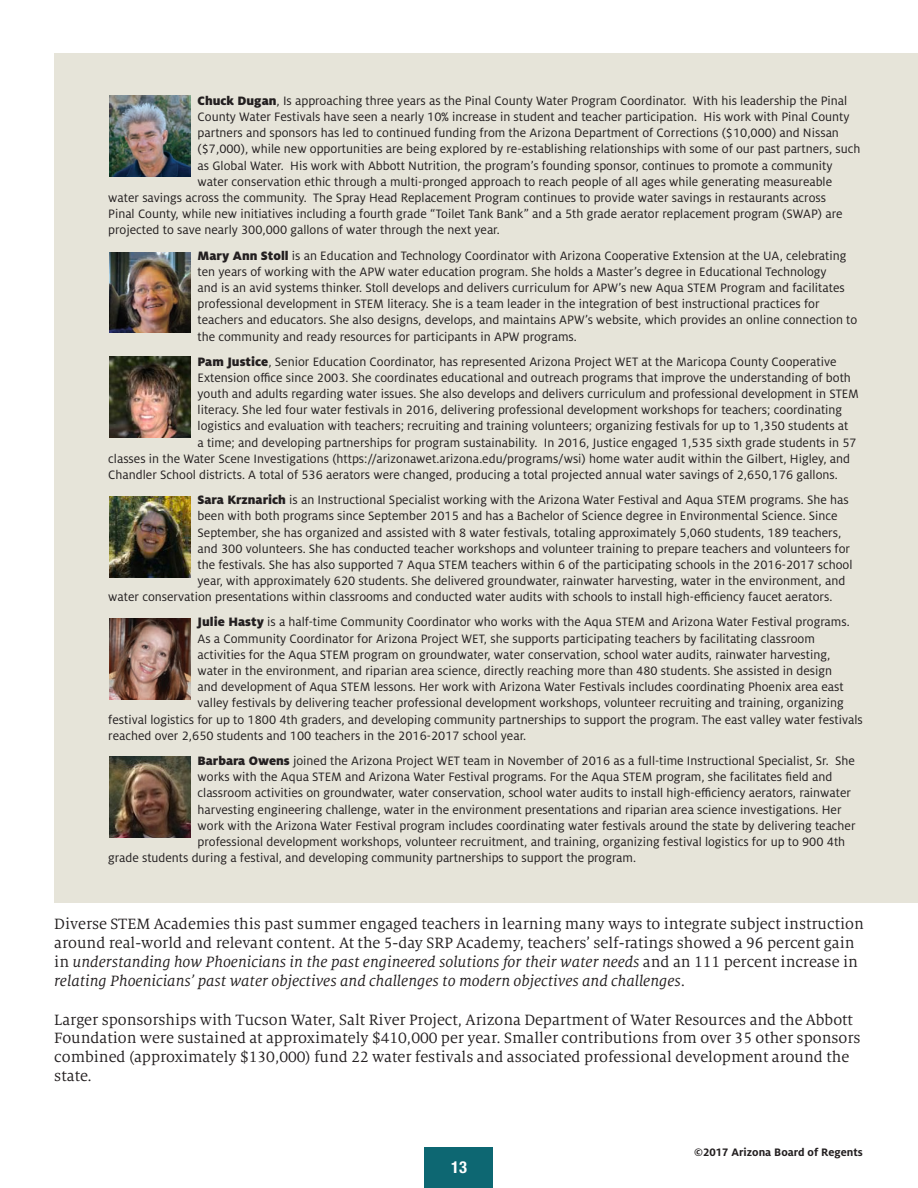
<style>
.page{position:relative;width:918px;height:1188px;background:#fff}
.page>*{position:absolute;margin:0;border:0;box-sizing:border-box;transform-origin:0 0}
.Body_Text{font:16.5px/18.8px "Milo Serif OT";color:#231f20}
.t1{font:700 condensed 16.5px "Helvetica Neue LT Std";color:#fff}
.Sidebar_Body{font:13.5px/16.2px "Milo OT";color:#231f20}
.t2{font:700 12px "Milo OT";color:#231f20}
.s1{font-weight:900}
.s2{font-style:italic}
</style>
<div class="page">
<div style="left:54px;top:54px;width:864px;height:849px;background:#e6e4d9"></div>
<img style="left:110px;top:96px;width:81px;height:81px">
<img style="left:110px;top:252px;width:81px;height:81px">
<img style="left:110px;top:357px;width:81px;height:81px">
<img style="left:110px;top:497px;width:81px;height:81px">
<img style="left:110px;top:619px;width:81px;height:81px">
<img style="left:110px;top:757px;width:81px;height:81px">
<div style="left:425px;top:1147px;width:68px;height:41px;background:#0d6772"></div>
<p class="Sidebar_Body" style="left:198px;top:93px;width:651px"><span class="s1">Chuck Dugan</span>, Is approaching three years as the Pinal County Water Program Coordinator. With his leadership the Pinal</p>
<p class="Sidebar_Body" style="left:198px;top:109px;width:653px">County Water Festivals have seen a nearly 10% increase in student and teacher participation. His work with Pinal County</p>
<p class="Sidebar_Body" style="left:198px;top:125px;width:643px">partners and sponsors has led to continued funding from the Arizona Department of Corrections ($10,000) and Nissan</p>
<p class="Sidebar_Body" style="left:198px;top:141px;width:664px">($7,000), while new opportunities are being explored by re-establishing relationships with some of our past partners, such</p>
<p class="Sidebar_Body" style="left:198px;top:157px;width:636px">as Global Water. His work with Abbott Nutrition, the program’s founding sponsor, continues to promote a community</p>
<p class="Sidebar_Body" style="left:198px;top:174px;width:636px">water conservation ethic through a multi-pronged approach to reach people of all ages while generating measureable</p>
<p class="Sidebar_Body" style="left:108px;top:190px;width:719px">water savings across the community. The Spray Head Replacement Program continues to provide water savings in restaurants across</p>
<p class="Sidebar_Body" style="left:108px;top:206px;width:736px">Pinal County, while new initiatives including a fourth grade “Toilet Tank Bank” and a 5th grade aerator replacement program (SWAP) are</p>
<p class="Sidebar_Body" style="left:108px;top:222px;width:393px">projected to save nearly 300,000 gallons of water through the next year.</p>
<p class="Sidebar_Body" style="left:198px;top:247px;width:661px"><span class="s1">Mary Ann Stoll</span> is an Education and Technology Coordinator with Arizona Cooperative Extension at the UA, celebrating ten years of working with the APW water education program. She holds a Master’s degree in Educational Technology<br>and is an avid systems thinker. Stoll develops and delivers curriculum for APW’s new Aqua STEM Program and facilitates professional development in STEM literacy. She is a team leader in the integration of best instructional practices for teachers and educators. She also designs, develops, and maintains APW’s website, which provides an online connection to the community and ready resources for participants in APW programs.</p>
<p class="Sidebar_Body" style="left:198px;top:353px;width:640px"><span class="s1">Pam Justice</span>, Senior Education Coordinator, has represented Arizona Project WET at the Maricopa County Cooperative</p>
<p class="Sidebar_Body" style="left:198px;top:370px;width:655px">Extension office since 2003. She coordinates educational and outreach programs that improve the understanding of both</p>
<p class="Sidebar_Body" style="left:198px;top:386px;width:663px">youth and adults regarding water issues. She also develops and delivers curriculum and professional development in STEM</p>
<p class="Sidebar_Body" style="left:198px;top:402px;width:646px">literacy. She led four water festivals in 2016, delivering professional development workshops for teachers; coordinating</p>
<p class="Sidebar_Body" style="left:198px;top:418px;width:652px">logistics and evaluation with teachers; recruiting and training volunteers; organizing festivals for up to 1,350 students at</p>
<p class="Sidebar_Body" style="left:198px;top:434px;width:661px">a time; and developing partnerships for program sustainability. In 2016, Justice engaged 1,535 sixth grade students in 57</p>
<p class="Sidebar_Body" style="left:108px;top:451px;width:743px">classes in the Water Scene Investigations (https://arizonawet.arizona.edu/programs/wsi) home water audit within the Gilbert, Higley, and</p>
<p class="Sidebar_Body" style="left:108px;top:467px;width:731px">Chandler School districts. A total of 536 aerators were changed, producing a total projected annual water savings of 2,650,176 gallons.</p>
<p class="Sidebar_Body" style="left:198px;top:492px;width:653px"><span class="s1">Sara Krznarich</span> is an Instructional Specialist working with the Arizona Water Festival and Aqua STEM programs. She has</p>
<p class="Sidebar_Body" style="left:198px;top:508px;width:642px">been with both programs since September 2015 and has a Bachelor of Science degree in Environmental Science. Since</p>
<p class="Sidebar_Body" style="left:198px;top:524px;width:645px">September, she has organized and assisted with 8 water festivals, totaling approximately 5,060 students, 189 teachers,</p>
<p class="Sidebar_Body" style="left:198px;top:541px;width:654px">and 300 volunteers. She has conducted teacher workshops and volunteer training to prepare teachers and volunteers for</p>
<p class="Sidebar_Body" style="left:198px;top:557px;width:656px">the festivals. She has also supported 7 Aqua STEM teachers within 6 of the participating schools in the 2016-2017 school</p>
<p class="Sidebar_Body" style="left:198px;top:573px;width:649px">year, with approximately 620 students. She delivered groundwater, rainwater harvesting, water in the environment, and</p>
<p class="Sidebar_Body" style="left:108px;top:589px;width:726px">water conservation presentations within classrooms and conducted water audits with schools to install high-efficiency faucet aerators.</p>
<p class="Sidebar_Body" style="left:198px;top:614px;width:654px"><span class="s1">Julie Hasty</span> is a half-time Community Coordinator who works with the Aqua STEM and Arizona Water Festival programs.</p>
<p class="Sidebar_Body" style="left:198px;top:630px;width:619px">As a Community Coordinator for Arizona Project WET, she supports participating teachers by facilitating classroom</p>
<p class="Sidebar_Body" style="left:198px;top:647px;width:634px">activities for the Aqua STEM program on groundwater, water conservation, school water audits, rainwater harvesting,</p>
<p class="Sidebar_Body" style="left:198px;top:663px;width:636px">water in the environment, and riparian area science, directly reaching more than 480 students. She assisted in design</p>
<p class="Sidebar_Body" style="left:198px;top:679px;width:648px">and development of Aqua STEM lessons. Her work with Arizona Water Festivals includes coordinating Phoenix area east</p>
<p class="Sidebar_Body" style="left:198px;top:695px;width:648px">valley festivals by delivering teacher professional development workshops, volunteer recruiting and training, organizing</p>
<p class="Sidebar_Body" style="left:108px;top:711px;width:756px">festival logistics for up to 1800 4th graders, and developing community partnerships to support the program. The east valley water festivals</p>
<p class="Sidebar_Body" style="left:108px;top:728px;width:419px">reached over 2,650 students and 100 teachers in the 2016-2017 school year.</p>
<p class="Sidebar_Body" style="left:198px;top:753px;width:659px"><span class="s1">Barbara Owens</span> joined the Arizona Project WET team in November of 2016 as a full-time Instructional Specialist, Sr. She</p>
<p class="Sidebar_Body" style="left:198px;top:769px;width:636px">works with the Aqua STEM and Arizona Water Festival programs. For the Aqua STEM program, she facilitates field and</p>
<p class="Sidebar_Body" style="left:198px;top:785px;width:655px">classroom activities on groundwater, water conservation, school water audits to install high-efficiency aerators, rainwater</p>
<p class="Sidebar_Body" style="left:198px;top:801px;width:645px">harvesting engineering challenge, water in the environment presentations and riparian area science investigations. Her</p>
<p class="Sidebar_Body" style="left:198px;top:818px;width:660px">work with the Arizona Water Festival program includes coordinating water festivals around the state by delivering teacher</p>
<p class="Sidebar_Body" style="left:198px;top:834px;width:649px">professional development workshops, volunteer recruitment, and training, organizing festival logistics for up to 900 4th</p>
<p class="Sidebar_Body" style="left:108px;top:850px;width:529px">grade students during a festival, and developing community partnerships to support the program.</p>
<p class="Body_Text" style="left:54px;top:915px;width:811px">Diverse STEM Academies this past summer engaged teachers in learning many ways to integrate subject instruction around real-world and relevant content. At the 5-day SRP Academy, teachers’ self-ratings showed a 96 percent gain in <span class="s2">understanding how Phoenicians in the past engineered solutions for their water needs</span> and an 111 percent increase in <span class="s2">relating Phoenicians’ past water objectives and challenges to modern objectives and challenges</span>.</p>
<p class="Body_Text" style="left:54px;top:1010px;width:808px">Larger sponsorships with Tucson Water, Salt River Project, Arizona Department of Water Resources and the Abbott Foundation were sustained at approximately $410,000 per year. Smaller contributions from over 35 other sponsors combined (approximately $130,000) fund 22 water festivals and associated professional development around the state.</p>
<p class="t1" style="left:451px;top:1157px;width:17px">13</p>
<p class="t2" style="left:694px;top:1146px;width:170px">©2017 Arizona Board of Regents</p>
</div>
